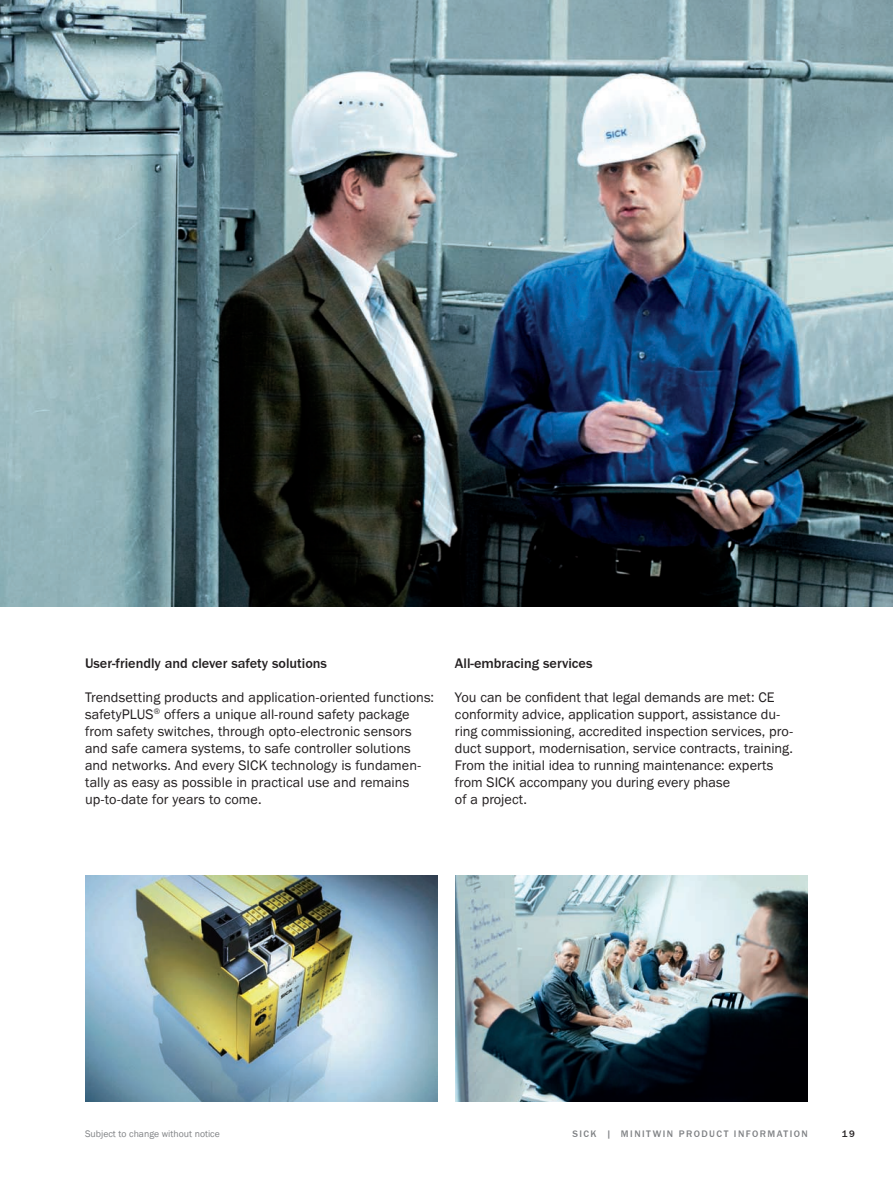
<style>
.page{position:relative;width:893px;height:1188px;background:#fff}
.page>*{position:absolute;margin:0;border:0;box-sizing:border-box;transform-origin:0 0}
.t1{font:14.25px/17px "SICK Franklin";color:#231f20}
.t2{font:500 14.25px "SICK Franklin";color:#231f20}
.t3{font:500 9.75px "SICK Franklin";letter-spacing:.15em;color:#808285}
.t4{font:9.75px "SICK Franklin";color:#808285}
.t5{font:500 9.75px "SICK Franklin";color:#231f20}
</style>
<div class="page">
<img style="left:0;top:0;width:893px;height:607px">
<img style="left:455px;top:876px;width:353px;height:226px">
<img style="left:85px;top:876px;width:353px;height:226px">
<p class="t2" style="left:85px;top:654px;width:244px">User-friendly and clever safety solutions</p>
<p class="t1" style="left:85px;top:689px;width:351px">Trendsetting products and application-oriented functions: safetyPLUS<sup>®</sup> offers a unique all-round safety package from safety switches, through opto-electronic sensors and safe camera systems, to safe controller solutions and networks. And every SICK technology is fundamen&shy;tally as easy as possible in practical use and remains up-to-date for years to come.</p>
<p class="t2" style="left:455px;top:654px;width:139px">All-embracing services</p>
<p class="t1" style="left:455px;top:689px;width:339px">You can be confident that legal demands are met: CE conformity advice, application support, assistance du&shy;ring commissioning, accredited inspection services, pro&shy;duct support, modernisation, service contracts, training.<br>From the initial idea to running maintenance: experts from SICK accompany you during every phase<br>of a project.</p>
<p class="t4" style="left:85px;top:1128px;width:136px">Subject to change without notice</p>
<p class="t3" style="left:572px;top:1128px;width:237px">Sic k | MINITWIN PRODUCT INFORMATION</p>
<p class="t5" style="left:842px;top:1128px;width:14px">19</p>
</div>
